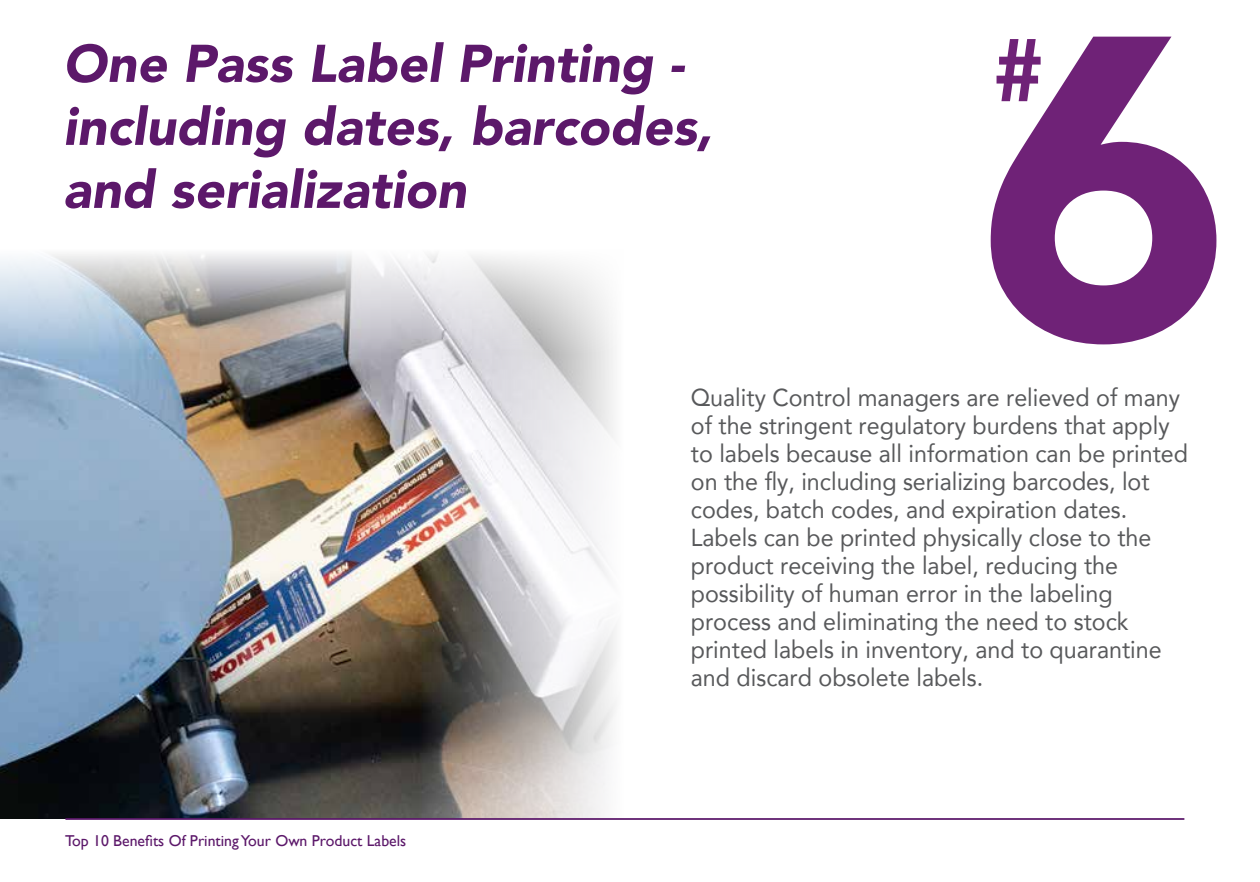
<style>
.page{position:relative;width:1260px;height:882px;background:#fff}
.page>*{position:absolute;margin:0;border:0;box-sizing:border-box;transform-origin:0 0}
.t1{font:900 427.53px "Avenir";color:#6f2277}
.t2{font:900 87.85px "Avenir";color:#6f2277}
.t3{font:italic 900 52.5px/63px "Avenir";color:#5c186a}
.t4{font:24.5px/28px "Avenir";color:#58595b;scale:.95 1}
.t5{font:15.75px "Gill Sans";color:#5c186a}
</style>
<div class="page">
<img style="left:0;top:375px;width:379px;height:443px">
<img style="left:379px;top:375px;width:237px;height:443px">
<hr style="left:65px;top:818px;width:1119px;height:2px;background:#5c186a">
<svg style="left:0;top:253px;width:614px;height:122px"></svg>
<h3 class="t3" style="left:63px;top:32px;width:651px">One Pass Label Printing - including dates, barcodes, and serialization</h3>
<h1 class="t1" style="left:978px;top:-176px;width:255px">6</h1>
<h2 class="t2" style="left:993px;top:-5px;width:53px">#</h2>
<p class="t5" style="left:65px;top:831px;width:343px">Top 10 Benefits Of Printing Your Own Product Labels</p>
<p class="t4" style="left:691px;top:383px;width:525px">Quality Control managers are relieved of many of the stringent regulatory burdens that apply to labels because all information can be printed on the fly, including serializing barcodes, lot codes, batch codes, and expiration dates.<br>Labels can be printed physically close to the product receiving the label, reducing the possibility of human error in the labeling process and eliminating the need to stock printed labels in inventory, and to quarantine and discard obsolete labels.</p>
</div>
